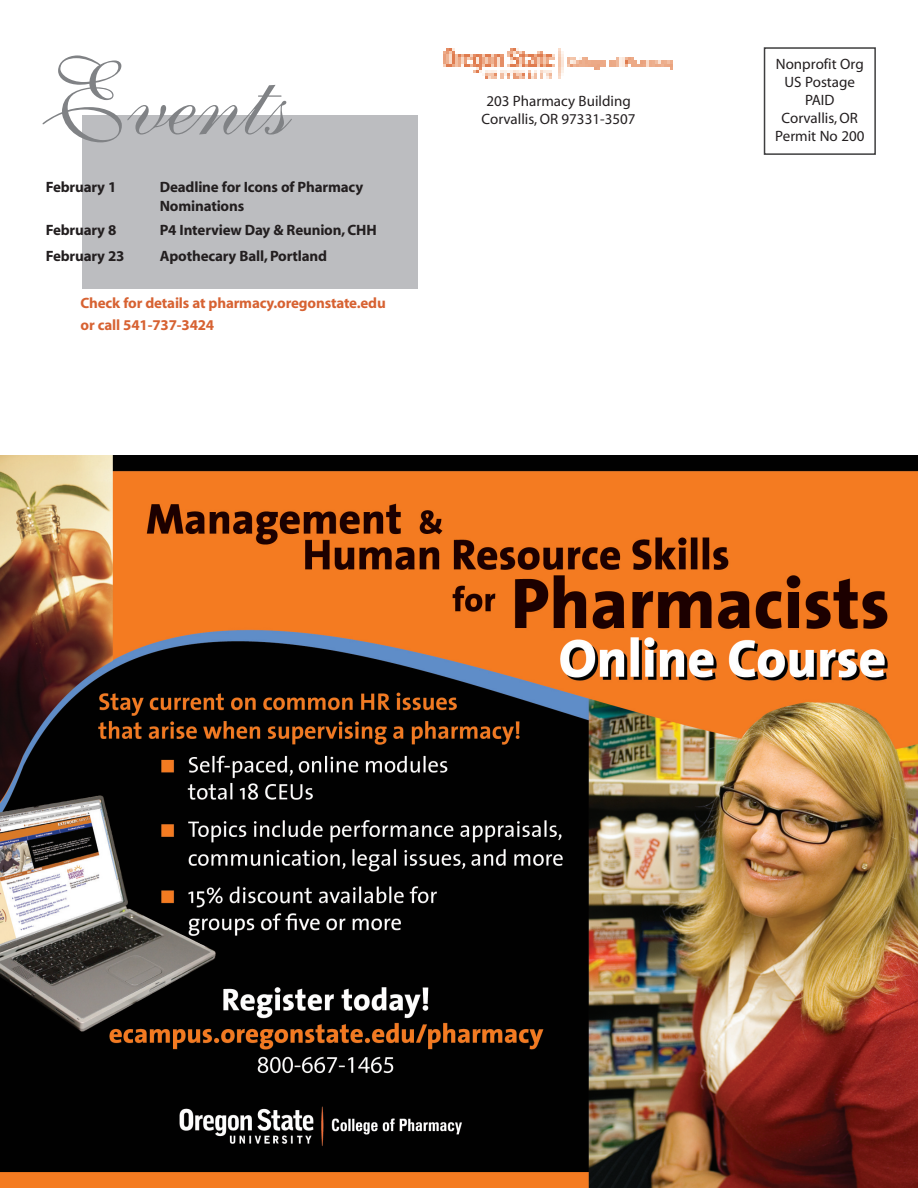
<style>
.page{position:relative;width:918px;height:1188px;background:#fff}
.page>*{position:absolute;margin:0;border:0;box-sizing:border-box;transform-origin:0 0}
.t1{font:105px "Pen Tweaks Two S Si";color:#808285}
.t2{font:700 15px/19.5px "Myriad";letter-spacing:-.01em;color:#231f20}
.t3{font:15px/18px "Myriad";color:#231f20;text-align:center}
.t4{font:700 15px/21.5px "Myriad";letter-spacing:-.01em;color:#d76232}
.s1{font-family:"Pen Tweaks Three S Si"}
</style>
<div class="page">
<div style="left:83px;top:116px;width:335px;height:173px;background:#bcbdc0"></div>
<div style="left:764px;top:47px;width:112px;height:108px;border:2px solid #3e3e3f"></div>
<img style="left:443px;top:48px;width:229px;height:30px">
<img style="left:0;top:455px;width:918px;height:733px">
<h1 class="t1" style="left:22px;top:62px;width:252px"><span class="s1">E</span>vents</h1>
<p class="t2" style="left:46px;top:178px;width:72px">February 1</p>
<p class="t2" style="left:160px;top:178px;width:205px">Deadline for Icons of Pharmacy<br>Nominations</p>
<p class="t2" style="left:46px;top:221px;width:72px">February 8</p>
<p class="t2" style="left:160px;top:221px;width:218px">P4 Interview Day &amp; Reunion, CHH</p>
<p class="t2" style="left:46px;top:247px;width:80px">February 23</p>
<p class="t2" style="left:160px;top:247px;width:169px">Apothecary Ball, Portland</p>
<p class="t4" style="left:81px;top:294px;width:307px">Check for details at pharmacy.oregonstate.edu or call 541-737-3424</p>
<p class="t3" style="left:482px;top:93px;width:155px">203 Pharmacy Building<br>Corvallis, OR 97331-3507</p>
<p class="t3" style="left:775px;top:56px;width:91px">Nonprofit Org<br>US Postage<br>PAID<br>Corvallis, OR<br>Permit No 200</p>
</div>
